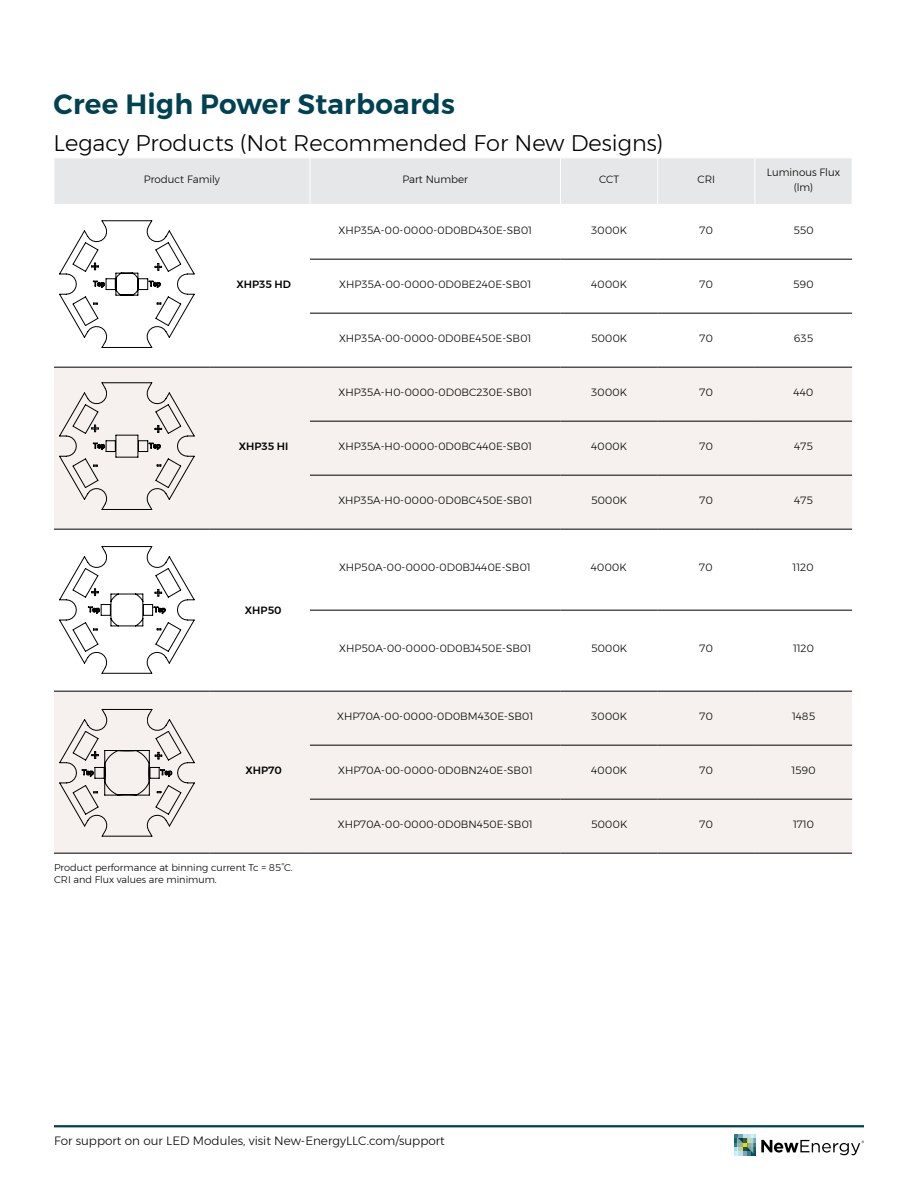
<style>
.page{position:relative;width:918px;height:1188px;background:#fff}
.page>*{position:absolute;margin:0;border:0;box-sizing:border-box;transform-origin:0 0}
.t1{font:600 27.75px "Montserrat";letter-spacing:.01em;color:#004251}
.t2{font:300 22.5px "Montserrat";color:#000}
.t3{font:300 12px "Montserrat";color:#000}
.t4{font:300 10.5px/15px "Montserrat";color:#000;text-align:center}
.t5{font:500 10.5px "Montserrat";color:#000}
.t6{font:300 9.75px/12px "Montserrat";color:#000}
</style>
<div class="page">
<hr style="left:54px;top:1125px;width:810px;height:2px;background:#004251">
<svg style="left:734px;top:1134px;width:130px;height:22px"></svg>
<div style="left:55px;top:158px;width:797px;height:46px;background:#e6e7e8"></div>
<svg style="left:210px;top:258px;width:642px;height:109px"></svg>
<svg style="left:54px;top:368px;width:798px;height:485px;fill:#f6f1ee"></svg>
<hr style="left:560px;top:158px;width:1px;height:46px;background:#fff">
<hr style="left:657px;top:158px;width:1px;height:46px;background:#fff">
<hr style="left:755px;top:158px;width:1px;height:46px;background:#fff">
<hr style="left:54px;top:367px;width:156px;height:1px;background:#000">
<hr style="left:210px;top:529px;width:100px;height:1px;background:#000">
<hr style="left:310px;top:529px;width:251px;height:1px;background:#000">
<hr style="left:561px;top:529px;width:97px;height:1px;background:#000">
<hr style="left:658px;top:529px;width:97px;height:1px;background:#000">
<hr style="left:755px;top:529px;width:97px;height:1px;background:#000">
<hr style="left:310px;top:158px;width:1px;height:46px;background:#fff">
<hr style="left:310px;top:610px;width:251px;height:1px;background:#000">
<hr style="left:561px;top:610px;width:97px;height:1px;background:#000">
<hr style="left:658px;top:610px;width:97px;height:1px;background:#000">
<hr style="left:755px;top:610px;width:97px;height:1px;background:#000">
<hr style="left:54px;top:529px;width:156px;height:1px;background:#000">
<hr style="left:54px;top:691px;width:156px;height:1px;background:#000">
<hr style="left:54px;top:853px;width:156px;height:1px;background:#000">
<hr style="left:210px;top:691px;width:100px;height:1px;background:#000">
<hr style="left:210px;top:853px;width:100px;height:1px;background:#000">
<hr style="left:310px;top:259px;width:251px;height:1px;background:#000">
<hr style="left:561px;top:259px;width:97px;height:1px;background:#000">
<hr style="left:658px;top:259px;width:97px;height:1px;background:#000">
<hr style="left:310px;top:313px;width:251px;height:1px;background:#000">
<hr style="left:561px;top:313px;width:97px;height:1px;background:#000">
<hr style="left:658px;top:313px;width:97px;height:1px;background:#000">
<hr style="left:310px;top:691px;width:251px;height:1px;background:#000">
<hr style="left:561px;top:691px;width:97px;height:1px;background:#000">
<hr style="left:658px;top:691px;width:97px;height:1px;background:#000">
<hr style="left:310px;top:853px;width:251px;height:1px;background:#000">
<hr style="left:561px;top:853px;width:97px;height:1px;background:#000">
<hr style="left:658px;top:853px;width:97px;height:1px;background:#000">
<hr style="left:310px;top:745px;width:251px;height:1px;background:#000">
<hr style="left:561px;top:745px;width:97px;height:1px;background:#000">
<hr style="left:658px;top:745px;width:97px;height:1px;background:#000">
<hr style="left:310px;top:799px;width:251px;height:1px;background:#000">
<hr style="left:561px;top:799px;width:97px;height:1px;background:#000">
<hr style="left:658px;top:799px;width:97px;height:1px;background:#000">
<hr style="left:755px;top:259px;width:97px;height:1px;background:#000">
<hr style="left:755px;top:313px;width:97px;height:1px;background:#000">
<hr style="left:755px;top:691px;width:97px;height:1px;background:#000">
<hr style="left:755px;top:853px;width:97px;height:1px;background:#000">
<hr style="left:755px;top:745px;width:97px;height:1px;background:#000">
<hr style="left:755px;top:799px;width:97px;height:1px;background:#000">
<hr style="left:210px;top:367px;width:100px;height:1px;background:#000">
<hr style="left:310px;top:367px;width:251px;height:1px;background:#000">
<hr style="left:561px;top:367px;width:97px;height:1px;background:#000">
<hr style="left:658px;top:367px;width:97px;height:1px;background:#000">
<hr style="left:755px;top:367px;width:97px;height:1px;background:#000">
<hr style="left:310px;top:421px;width:251px;height:1px;background:#000">
<hr style="left:561px;top:421px;width:97px;height:1px;background:#000">
<hr style="left:658px;top:421px;width:97px;height:1px;background:#000">
<hr style="left:310px;top:475px;width:251px;height:1px;background:#000">
<hr style="left:561px;top:475px;width:97px;height:1px;background:#000">
<hr style="left:658px;top:475px;width:97px;height:1px;background:#000">
<hr style="left:755px;top:421px;width:97px;height:1px;background:#000">
<hr style="left:755px;top:475px;width:97px;height:1px;background:#000">
<svg style="left:59px;top:546px;width:136px;height:128px"></svg>
<svg style="left:59px;top:220px;width:136px;height:128px"></svg>
<svg style="left:59px;top:382px;width:136px;height:128px"></svg>
<div style="left:107px;top:385px;width:39px;height:24px;background:#f6f1ee"></div>
<div style="left:107px;top:549px;width:39px;height:25px;background:#fff"></div>
<div style="left:107px;top:223px;width:39px;height:25px;background:#fff"></div>
<svg style="left:59px;top:709px;width:136px;height:128px"></svg>
<div style="left:108px;top:710px;width:38px;height:38px;background:#f6f1ee"></div>
<h1 class="t1" style="left:54px;top:82px;width:403px">Cree High Power Starboards</h1>
<h2 class="t2" style="left:54px;top:127px;width:611px">Legacy Products (Not Recommended For New Designs)</h2>
<p class="t4" style="left:144px;top:172px;width:78px">Product Family</p>
<p class="t4" style="left:402px;top:172px;width:67px">Part Number</p>
<p class="t4" style="left:599px;top:172px;width:21px">CCT</p>
<p class="t4" style="left:697px;top:172px;width:19px">CRI</p>
<p class="t4" style="left:767px;top:164px;width:75px">Luminous Flux (lm)</p>
<p class="t5" style="left:236px;top:276px;width:56px">XHP35 HD</p>
<p class="t5" style="left:239px;top:438px;width:51px">XHP35 HI</p>
<p class="t5" style="left:245px;top:602px;width:38px">XHP50</p>
<p class="t5" style="left:246px;top:762px;width:38px">XHP70</p>
<p class="t6" style="left:54px;top:861px;width:240px">Product performance at binning current Tc = 85°C.<br>CRI and Flux values are minimum.</p>
<p class="t4" style="left:338px;top:222px;width:195px">XHP35A-00-0000-0D0BD430E-SB01</p>
<p class="t4" style="left:591px;top:222px;width:37px">3000K</p>
<p class="t4" style="left:700px;top:222px;width:15px">70</p>
<p class="t4" style="left:793px;top:222px;width:22px">550</p>
<p class="t4" style="left:339px;top:276px;width:193px">XHP35A-00-0000-0D0BE240E-SB01</p>
<p class="t4" style="left:591px;top:276px;width:37px">4000K</p>
<p class="t4" style="left:700px;top:276px;width:15px">70</p>
<p class="t4" style="left:793px;top:276px;width:22px">590</p>
<p class="t4" style="left:339px;top:330px;width:194px">XHP35A-00-0000-0D0BE450E-SB01</p>
<p class="t4" style="left:591px;top:330px;width:38px">5000K</p>
<p class="t4" style="left:700px;top:330px;width:15px">70</p>
<p class="t4" style="left:794px;top:330px;width:21px">635</p>
<p class="t4" style="left:339px;top:384px;width:195px">XHP35A-H0-0000-0D0BC230E-SB01</p>
<p class="t4" style="left:591px;top:384px;width:37px">3000K</p>
<p class="t4" style="left:700px;top:384px;width:15px">70</p>
<p class="t4" style="left:794px;top:384px;width:21px">440</p>
<p class="t4" style="left:339px;top:438px;width:195px">XHP35A-H0-0000-0D0BC440E-SB01</p>
<p class="t4" style="left:591px;top:438px;width:37px">4000K</p>
<p class="t4" style="left:700px;top:438px;width:15px">70</p>
<p class="t4" style="left:794px;top:438px;width:20px">475</p>
<p class="t4" style="left:338px;top:492px;width:195px">XHP35A-H0-0000-0D0BC450E-SB01</p>
<p class="t4" style="left:591px;top:492px;width:38px">5000K</p>
<p class="t4" style="left:700px;top:492px;width:15px">70</p>
<p class="t4" style="left:794px;top:492px;width:20px">475</p>
<p class="t4" style="left:339px;top:560px;width:193px">XHP50A-00-0000-0D0BJ440E-SB01</p>
<p class="t4" style="left:591px;top:560px;width:37px">4000K</p>
<p class="t4" style="left:699px;top:560px;width:15px">70</p>
<p class="t4" style="left:793px;top:560px;width:23px">1120</p>
<p class="t4" style="left:339px;top:641px;width:193px">XHP50A-00-0000-0D0BJ450E-SB01</p>
<p class="t4" style="left:591px;top:641px;width:38px">5000K</p>
<p class="t4" style="left:700px;top:641px;width:15px">70</p>
<p class="t4" style="left:793px;top:641px;width:23px">1120</p>
<p class="t4" style="left:337px;top:708px;width:197px">XHP70A-00-0000-0D0BM430E-SB01</p>
<p class="t4" style="left:591px;top:708px;width:37px">3000K</p>
<p class="t4" style="left:700px;top:708px;width:15px">70</p>
<p class="t4" style="left:792px;top:708px;width:25px">1485</p>
<p class="t4" style="left:338px;top:762px;width:196px">XHP70A-00-0000-0D0BN240E-SB01</p>
<p class="t4" style="left:591px;top:762px;width:37px">4000K</p>
<p class="t4" style="left:700px;top:762px;width:15px">70</p>
<p class="t4" style="left:791px;top:762px;width:26px">1590</p>
<p class="t4" style="left:338px;top:816px;width:196px">XHP70A-00-0000-0D0BN450E-SB01</p>
<p class="t4" style="left:591px;top:816px;width:38px">5000K</p>
<p class="t4" style="left:700px;top:816px;width:15px">70</p>
<p class="t4" style="left:793px;top:816px;width:23px">1710</p>
<p class="t3" style="left:54px;top:1132px;width:392px">For support on our LED Modules, visit New-EnergyLLC.com/support</p>
</div>
